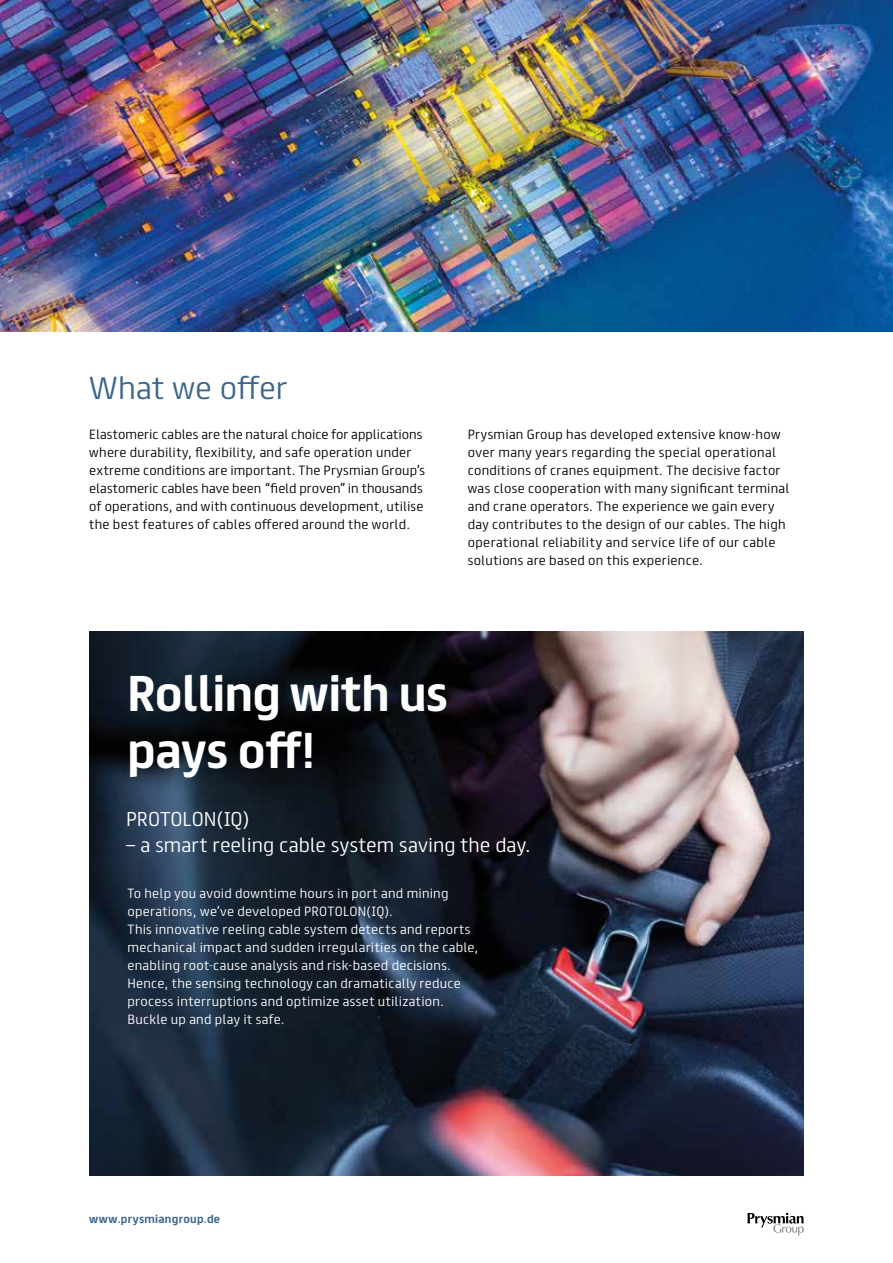
<style>
.page{position:relative;width:893px;height:1263px;background:#fff}
.page>*{position:absolute;margin:0;border:0;box-sizing:border-box;transform-origin:0 0}
.t1{font:700 45px/57px "FS Truman";letter-spacing:-.01em;color:#fff}
.t2{font:300 28.5px "FS Truman";letter-spacing:.01em;color:#3d668b}
.t3{font:300 18px "FS Truman";color:#fff}
.t4{font:300 12px/18px "FS Truman";letter-spacing:.02em;color:#000}
.t5{font:300 12px/18px "FS Truman";letter-spacing:.025em;color:#fff}
.t6{font:700 10.5px "FS Truman";letter-spacing:.025em;color:#3d668b}
</style>
<div class="page">
<svg style="left:747px;top:1213px;width:57px;height:23px"></svg>
<img style="left:0;top:0;width:893px;height:332px">
<img style="left:89px;top:631px;width:715px;height:545px">
<h2 class="t2" style="left:89px;top:363px;width:200px">What we offer</h2>
<p class="t4" style="left:89px;top:424px;width:337px">Elastomeric cables are the natural choice for applications where durability, flexibility, and safe operation under extreme conditions are important. The Prysmian Group’s elastomeric cables have been “field proven” in thousands of operations, and with continuous development, utilise the best features of cables offered around the world.</p>
<p class="t4" style="left:468px;top:424px;width:323px">Prysmian Group has developed extensive know-how over many years regarding the special operational conditions of cranes equipment. The decisive factor was close cooperation with many significant terminal and crane operators. The experience we gain every day contributes to the design of our cables. The high operational reliability and service life of our cable solutions are based on this experience.</p>
<h1 class="t1" style="left:128px;top:661px;width:322px">Rolling with us pays off!</h1>
<h3 class="t3" style="left:126px;top:803px;width:125px">PROTOLON(IQ)</h3>
<h3 class="t3" style="left:126px;top:829px;width:406px">– a smart reeling cable system saving the day.</h3>
<p class="t5" style="left:128px;top:883px;width:353px">To help you avoid downtime hours in port and mining operations, we’ve developed PROTOLON(IQ).<br>This innovative reeling cable system detects and reports mechanical impact and sudden irregularities on the cable, enabling root-cause analysis and risk-based decisions.<br>Hence, the sensing technology can dramatically reduce process interruptions and optimize asset utilization.<br>Buckle up and play it safe.</p>
<p class="t6" style="left:89px;top:1210px;width:132px">www.prysmiangroup.de</p>
</div>
